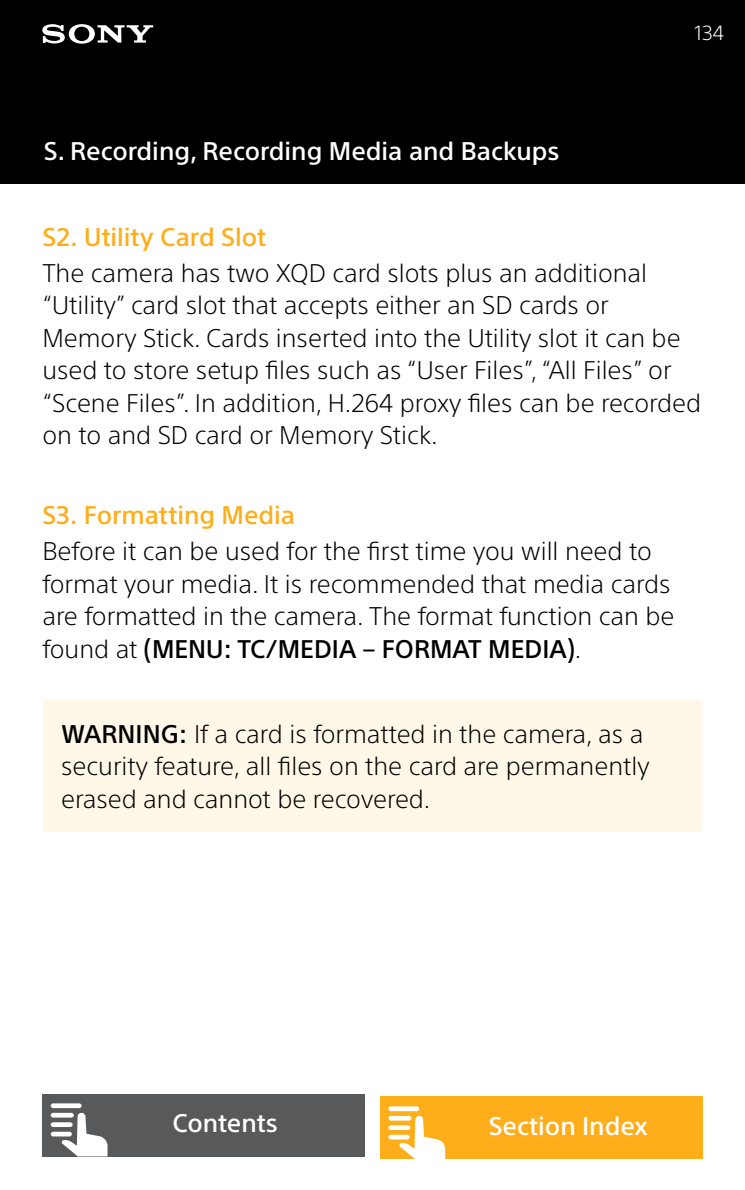
<style>
.page{position:relative;width:745px;height:1190px;background:#fff}
.page>*{position:absolute;margin:0;border:0;box-sizing:border-box;transform-origin:0 0}
.t1{font:300 25px/32.5px "SST Pro";color:#000}
.t2{font:500 25px "SST Pro";color:#fff}
.t3{font:500 25px "SST Pro";color:#fdae1a}
.t4{font:500 25px "SST Std";color:#000}
.t5{font:300 20px "SST Pro";color:#fff}
.s1{font-family:"SST Pro";font-weight:300}
.s2{font-family:"SST Std";font-weight:500}
</style>
<div class="page">
<div style="left:42px;top:1094px;width:323px;height:62px;background:#58595b"></div>
<svg style="left:51px;top:1103px;width:56px;height:53px"></svg>
<div style="left:0;top:0;width:744px;height:184px;background:#000"></div>
<svg style="left:42px;top:24px;width:111px;height:20px"></svg>
<div style="left:380px;top:1096px;width:322px;height:63px;background:#fdae1a"></div>
<svg style="left:388px;top:1106px;width:57px;height:53px"></svg>
<div style="left:43px;top:700px;width:658px;height:131px;background:#fff7e8"></div>
<p class="t2" style="left:44px;top:136px;width:517px">S. Recording, Recording Media and Backups</p>
<p class="t5" style="left:694px;top:21px;width:31px">134</p>
<p class="t3" style="left:42px;top:222px;width:225px">S2. Utility Card Slot</p>
<p class="t1" style="left:42px;top:256px;width:660px">The camera has two XQD card slots plus an additional “Utility” card slot that accepts either an SD cards or Memory Stick. Cards inserted into the Utility slot it can be used to store setup files such as “User Files”, “All Files” or “Scene Files”. In addition, H.264 proxy files can be recorded on to and SD card or Memory Stick.</p>
<p class="t3" style="left:42px;top:500px;width:254px">S3. Formatting Media</p>
<p class="t1" style="left:42px;top:535px;width:633px">Before it can be used for the first time you will need to format your media. It is recommended that media cards are formatted in the camera. The format function can be</p>
<p class="t4" style="left:42px;top:634px;width:540px"><span class="s1">found at</span> (MENU: TC/MEDIA – FORMAT MEDIA)<span class="s1">.</span></p>
<p class="t1" style="left:61px;top:717px;width:589px"><span class="s2">WARNING:</span> If a card is formatted in the camera, as a security feature, all files on the card are permanently erased and cannot be recovered.</p>
<p class="t2" style="left:172px;top:1108px;width:107px">Contents</p>
<p class="t2" style="left:488px;top:1111px;width:160px">Section Index</p>
</div>
